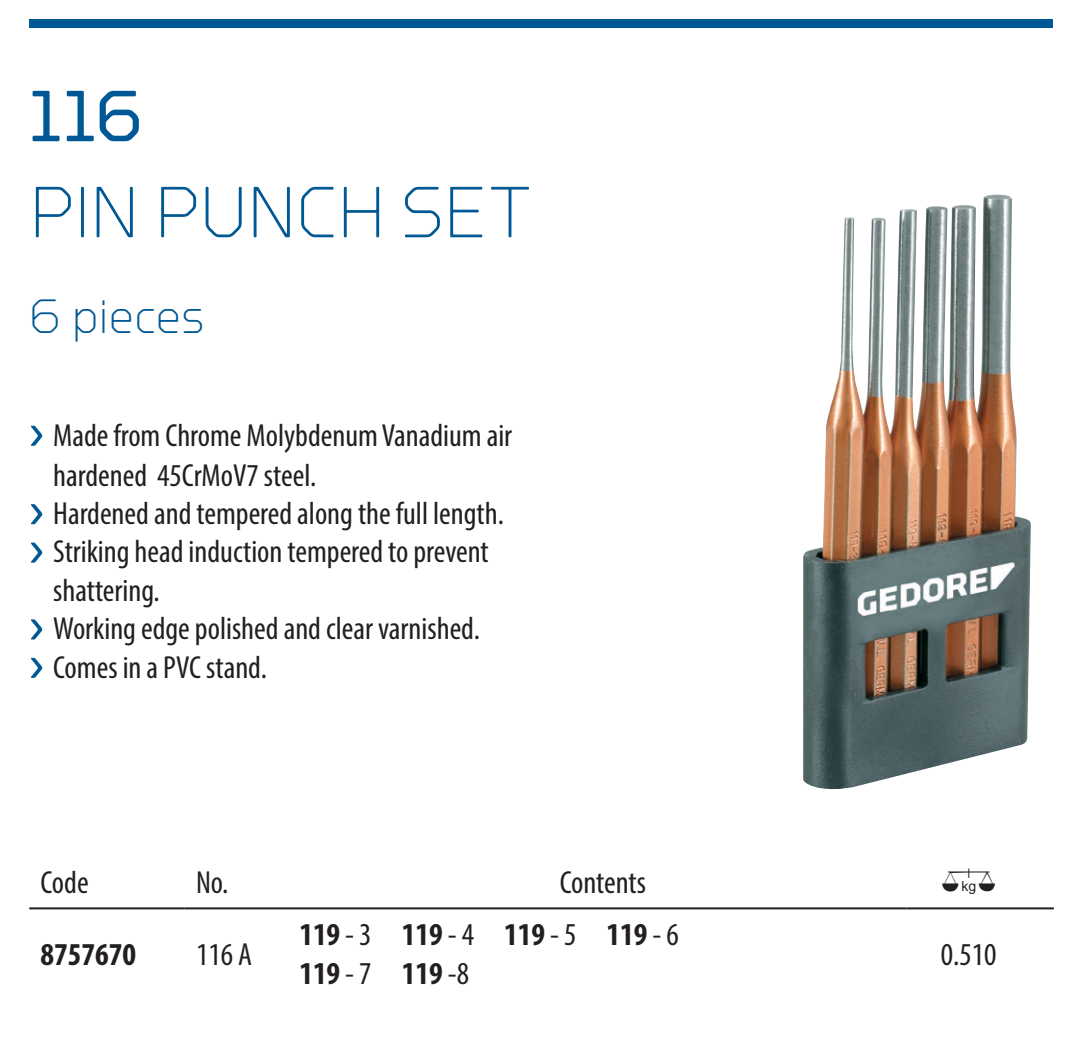
<style>
.page{position:relative;width:1073px;height:1041px;background:#fff}
.page>*{position:absolute;margin:0;border:0;box-sizing:border-box;transform-origin:0 0}
.Produktname{font:300 72px/96px "GEDORE Type";letter-spacing:-.005em;color:#005894}
.Produktname2{font:300 48px "GEDORE Type";color:#005894}
.Kopf_Text{font:condensed 32px/40px "Myriad Pro";color:#231f20}
.t1{font:700 condensed 32px "Myriad Pro";color:#231f20}
.Kopf_Text_rechtsb{font:32px "Gedore";color:#231f20}
.s1{font-weight:400}
.s2{font-family:"GEDORE Type";font-stretch:normal;font-size:44.8px;color:#005894}
</style>
<div class="page">
<img style="left:803px;top:194px;width:227px;height:596px">
<div style="left:29px;top:20px;width:1023px;height:8px;background:#005894"></div>
<hr style="left:29px;top:907px;width:156px;height:2px;background:#231f20">
<hr style="left:185px;top:907px;width:103px;height:2px;background:#231f20">
<hr style="left:288px;top:907px;width:618px;height:2px;background:#231f20">
<hr style="left:906px;top:907px;width:147px;height:2px;background:#231f20">
<p class="Produktname" style="left:29px;top:67px;width:503px"><span class="s1">116<br></span>PIN PUNCH SET</p>
<p class="Produktname2" style="left:29px;top:290px;width:177px">6 pieces</p>
<p class="Kopf_Text" style="left:53px;top:414px;width:460px;text-indent:-24px"><span class="s2">›</span> Made from Chrome Molybdenum Vanadium air hardened 45CrMoV7 steel.</p>
<p class="Kopf_Text" style="left:29px;top:493px;width:476px"><span class="s2">›</span> Hardened and tempered along the full length.</p>
<p class="Kopf_Text" style="left:53px;top:532px;width:436px;line-height:38.4px;text-indent:-24px"><span class="s2">›</span> Striking head induction tempered to prevent shattering.</p>
<p class="Kopf_Text" style="left:29px;top:608px;width:452px"><span class="s2">›</span> Working edge polished and clear varnished.</p>
<p class="Kopf_Text" style="left:29px;top:646px;width:239px"><span class="s2">›</span> Comes in a PVC stand.</p>
<p class="Kopf_Text" style="left:41px;top:861px;width:49px">Code</p>
<p class="Kopf_Text" style="left:196px;top:861px;width:34px">No.</p>
<p class="Kopf_Text" style="left:559px;top:861px;width:88px">Contents</p>
<p class="Kopf_Text_rechtsb" style="left:940px;top:864px;width:57px">0</p>
<p class="t1" style="left:41px;top:934px;width:97px">8757670</p>
<p class="Kopf_Text" style="left:196px;top:933px;width:57px">116 A</p>
<p class="t1" style="left:299px;top:914px;width:381px">119 <span class="s1">- 3</span> 119 <span class="s1">- 4</span> 119 <span class="s1">- 5</span> 119 <span class="s1">- 6</span></p>
<p class="t1" style="left:299px;top:953px;width:171px">119 <span class="s1">- 7</span> 119 <span class="s1">-8</span></p>
<p class="Kopf_Text" style="left:940px;top:933px;width:57px">0.510</p>
</div>
